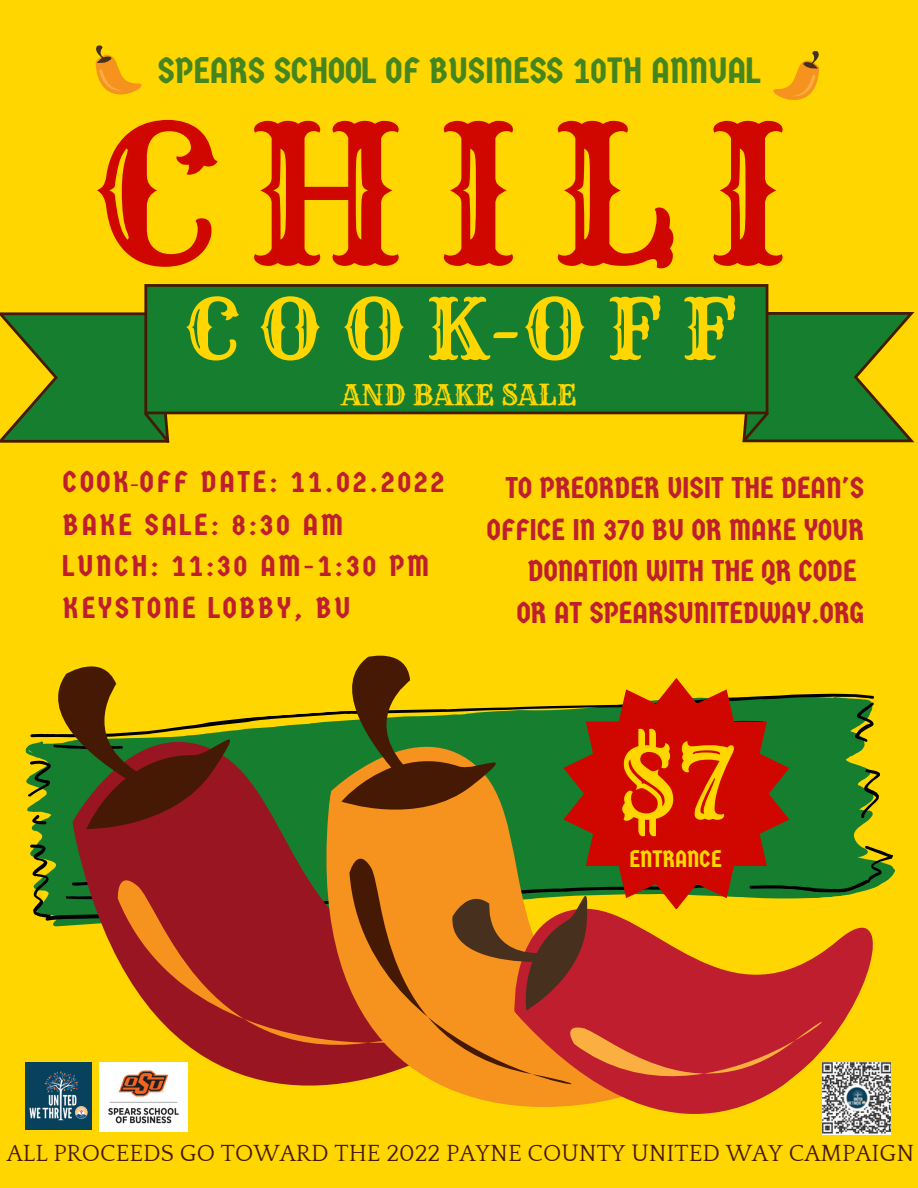
<style>
.page{position:relative;width:918px;height:1188px;background:#ffd600}
.page>*{position:absolute;margin:0;border:0;box-sizing:border-box;transform-origin:0 0}
.t1{font:189.15px "Rye";color:#d00600}
.t2{font:97.2px "Rye";color:#ffd600}
.t3{font:82.65px "Rye";color:#ffd600}
.t4{font:36.6px "Germania One";color:#45851e}
.t5{font:30px/41.7px "Germania One";color:#be1e2d;text-align:right}
.t6{font:30px/41.8px "Germania One";letter-spacing:.09em;color:#be1e2d}
.t7{font:28.05px "Rye";color:#ffd600}
.t8{font:24px "Quattrocento";color:#451904}
.t9{font:23.7px "Germania One";color:#ffd600}
.s1{font-family:"Minion Pro"}
</style>
<div class="page">
<svg style="left:30px;top:733px;width:19px;height:24px"></svg>
<svg style="left:26px;top:760px;width:23px;height:37px"></svg>
<svg style="left:30px;top:815px;width:26px;height:110px"></svg>
<svg style="left:56px;top:715px;width:231px;height:404px"></svg>
<svg style="left:49px;top:666px;width:220px;height:182px"></svg>
<svg style="left:113px;top:808px;width:174px;height:306px;fill:#991521"></svg>
<svg style="left:287px;top:714px;width:30px;height:372px;background:#803623"></svg>
<svg style="left:317px;top:1034px;width:147px;height:61px"></svg>
<svg style="left:464px;top:1034px;width:95px;height:73px;background:#ec8b1b"></svg>
<svg style="left:294px;top:655px;width:586px;height:379px"></svg>
<svg style="left:559px;top:837px;width:336px;height:298px"></svg>
<svg style="left:563px;top:679px;width:226px;height:229px;background:#ab3a09"></svg>
<svg style="left:0;top:312px;width:169px;height:131px"></svg>
<svg style="left:742px;top:312px;width:172px;height:130px"></svg>
<div style="left:144px;top:284px;width:624px;height:130px;background:#157e2f"></div>
<svg style="left:773px;top:51px;width:46px;height:49px"></svg>
<svg style="left:95px;top:45px;width:47px;height:50px"></svg>
<img style="left:25px;top:1063px;width:66px;height:66px">
<img style="left:100px;top:1063px;width:87px;height:68px">
<p class="t4" style="left:158px;top:50px;width:604px">SPEARS SCHOOL OF BUSINESS 10TH ANNUAL</p>
<h1 class="t1" style="left:94px;top:78px;width:697px">C H I L I</h1>
<h3 class="t3" style="left:185px;top:278px;width:552px">C O O K-O F F</h3>
<p class="t7" style="left:341px;top:377px;width:237px">AND BAKE SALE</p>
<p class="t6" style="left:63px;top:462px;width:383px">COOK<span class="s1">-</span>OFF DATE: 11.02.2022<br>BAKE SALE: 8:30 AM<br>LUNCH: 11:30 AM-1:30 PM<br>KEYSTONE LOBBY, BU</p>
<p class="t5" style="left:487px;top:467px;width:379px">TO PREORDER VISIT THE DEAN'S<br>OFFICE IN 370 BU OR MAKE YOUR<br>DONATION WITH THE QR CODE<br>OR AT SPEARSUNITEDWAY.ORG</p>
<h2 class="t2" style="left:617px;top:723px;width:120px">$7</h2>
<p class="t9" style="left:629px;top:845px;width:94px">ENTRANCE</p>
<p class="t8" style="left:7px;top:1141px;width:909px">ALL PROCEEDS GO TOWARD THE 2022 PAYNE COUNTY UNITED WAY CAMPAIGN</p>
</div>
